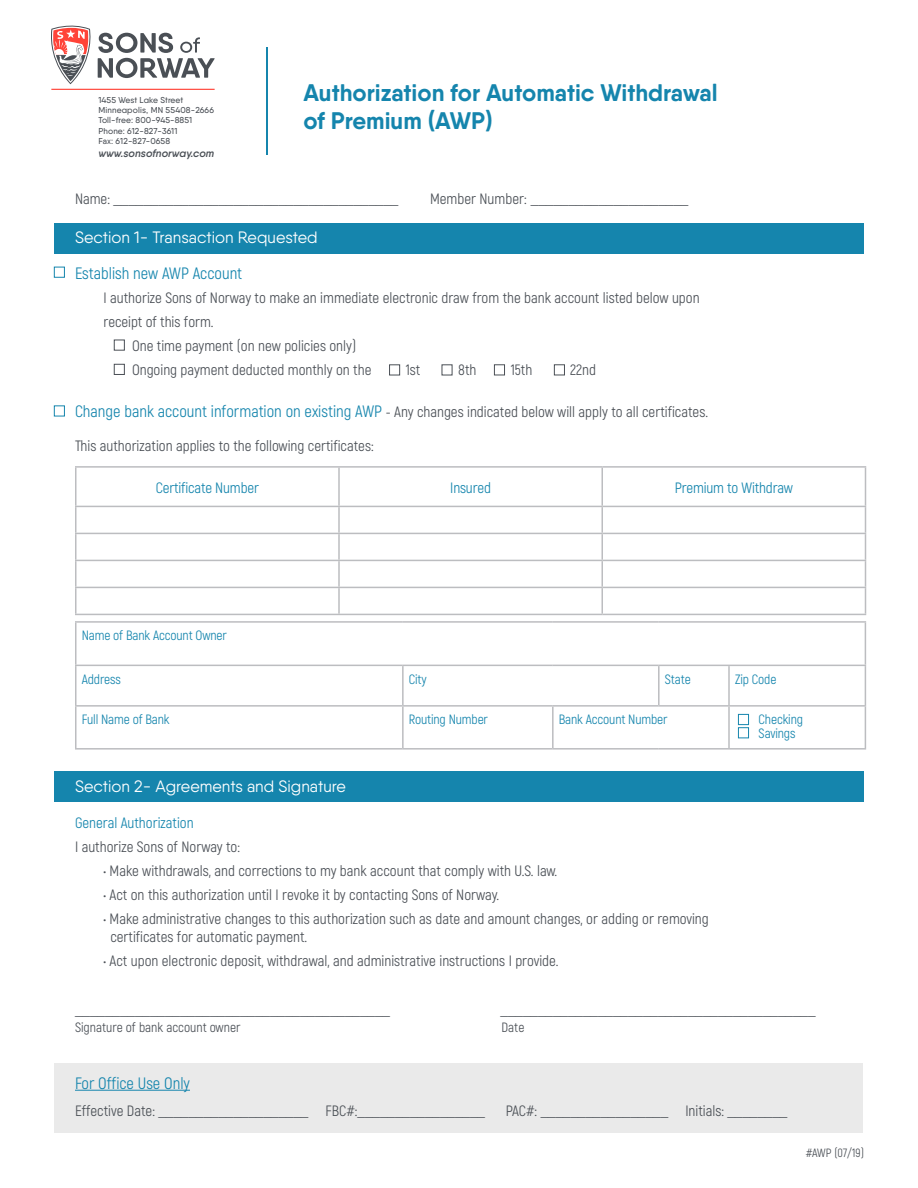
<style>
.page{position:relative;width:918px;height:1188px;background:#fff}
.page>*{position:absolute;margin:0;border:0;box-sizing:border-box;transform-origin:0 0}
.t1{font:700 24px "Qanelas Soft";color:#1585ad}
.t2{font:16.5px "Qanelas Soft";color:#fff}
.t3{font:16.5px "Akrobat";color:#1585ad}
.t4{font:15px/24px "Akrobat";color:#4a4f55}
.t5{font:15px "Bembo";color:#4a4f55}
.t6{font:15px "Akrobat";letter-spacing:-.01em;color:#1585ad}
.t7{font:13.5px "Akrobat";letter-spacing:-.01em;color:#1585ad}
.t8{font:13.5px "Akrobat";color:#4a4f55}
.t9{font:12px "Akrobat";color:#4a4f55}
.t10{font:italic 600 10.95px "Qanelas Soft";color:#4a4f55}
.t11{font:500 8.55px/10.4px "Qanelas Soft";letter-spacing:.01em;color:#4a4f55}
.s1{font-family:"Akrobat"}
.s2{font-size:16.5px;color:#1585ad}
</style>
<div class="page">
<div style="left:55px;top:1063px;width:808px;height:70px;background:#eaeaea"></div>
<div style="left:54px;top:771px;width:810px;height:31px;background:#1585ad"></div>
<div style="left:54px;top:223px;width:810px;height:31px;background:#1585ad"></div>
<hr style="left:51px;top:89px;width:164px;height:1px;background:#ff4338">
<svg style="left:51px;top:25px;width:164px;height:59px"></svg>
<hr style="left:75px;top:1090px;width:115px;height:1px;background:#1585ad">
<hr style="left:75px;top:466px;width:264px;height:2px;background:#bcbdc0">
<hr style="left:75px;top:468px;width:1px;height:38px;background:#bcbdc0">
<hr style="left:339px;top:466px;width:263px;height:2px;background:#bcbdc0">
<hr style="left:338px;top:468px;width:2px;height:38px;background:#bcbdc0">
<hr style="left:602px;top:466px;width:264px;height:2px;background:#bcbdc0">
<hr style="left:602px;top:468px;width:1px;height:38px;background:#bcbdc0">
<hr style="left:865px;top:468px;width:1px;height:38px;background:#bcbdc0">
<hr style="left:75px;top:506px;width:264px;height:1px;background:#bcbdc0">
<hr style="left:339px;top:506px;width:263px;height:1px;background:#bcbdc0">
<hr style="left:338px;top:507px;width:2px;height:26px;background:#bcbdc0">
<hr style="left:602px;top:506px;width:264px;height:1px;background:#bcbdc0">
<hr style="left:75px;top:533px;width:264px;height:1px;background:#bcbdc0">
<hr style="left:339px;top:533px;width:263px;height:1px;background:#bcbdc0">
<hr style="left:338px;top:534px;width:2px;height:26px;background:#bcbdc0">
<hr style="left:602px;top:533px;width:264px;height:1px;background:#bcbdc0">
<hr style="left:75px;top:560px;width:264px;height:1px;background:#bcbdc0">
<hr style="left:339px;top:560px;width:263px;height:1px;background:#bcbdc0">
<hr style="left:338px;top:561px;width:2px;height:26px;background:#bcbdc0">
<hr style="left:602px;top:560px;width:264px;height:1px;background:#bcbdc0">
<hr style="left:75px;top:587px;width:264px;height:1px;background:#bcbdc0">
<svg style="left:75px;top:507px;width:1px;height:107px"></svg>
<hr style="left:339px;top:587px;width:263px;height:1px;background:#bcbdc0">
<hr style="left:338px;top:588px;width:2px;height:26px;background:#bcbdc0">
<hr style="left:602px;top:587px;width:264px;height:1px;background:#bcbdc0">
<svg style="left:602px;top:507px;width:1px;height:107px"></svg>
<svg style="left:865px;top:507px;width:1px;height:107px"></svg>
<hr style="left:75px;top:614px;width:264px;height:1px;background:#bcbdc0">
<hr style="left:339px;top:614px;width:263px;height:1px;background:#bcbdc0">
<hr style="left:602px;top:614px;width:264px;height:1px;background:#bcbdc0">
<hr style="left:75px;top:621px;width:328px;height:2px;background:#bcbdc0">
<hr style="left:75px;top:623px;width:1px;height:42px;background:#bcbdc0">
<hr style="left:403px;top:621px;width:150px;height:2px;background:#bcbdc0">
<hr style="left:553px;top:621px;width:106px;height:2px;background:#bcbdc0">
<hr style="left:659px;top:621px;width:70px;height:2px;background:#bcbdc0">
<hr style="left:729px;top:621px;width:137px;height:2px;background:#bcbdc0">
<hr style="left:865px;top:623px;width:1px;height:42px;background:#bcbdc0">
<hr style="left:75px;top:665px;width:328px;height:1px;background:#bcbdc0">
<hr style="left:75px;top:666px;width:1px;height:39px;background:#bcbdc0">
<hr style="left:403px;top:665px;width:150px;height:1px;background:#bcbdc0">
<hr style="left:402px;top:666px;width:2px;height:39px;background:#bcbdc0">
<hr style="left:553px;top:665px;width:106px;height:1px;background:#bcbdc0">
<hr style="left:659px;top:665px;width:70px;height:1px;background:#bcbdc0">
<hr style="left:658px;top:666px;width:2px;height:39px;background:#bcbdc0">
<hr style="left:729px;top:665px;width:137px;height:1px;background:#bcbdc0">
<hr style="left:728px;top:666px;width:2px;height:39px;background:#bcbdc0">
<hr style="left:865px;top:666px;width:1px;height:39px;background:#bcbdc0">
<hr style="left:75px;top:705px;width:328px;height:2px;background:#bcbdc0">
<hr style="left:75px;top:707px;width:1px;height:41px;background:#bcbdc0">
<hr style="left:403px;top:705px;width:150px;height:2px;background:#bcbdc0">
<hr style="left:402px;top:707px;width:2px;height:41px;background:#bcbdc0">
<hr style="left:553px;top:705px;width:106px;height:2px;background:#bcbdc0">
<hr style="left:552px;top:707px;width:2px;height:41px;background:#bcbdc0">
<hr style="left:659px;top:705px;width:70px;height:2px;background:#bcbdc0">
<hr style="left:729px;top:705px;width:137px;height:2px;background:#bcbdc0">
<hr style="left:728px;top:707px;width:2px;height:41px;background:#bcbdc0">
<hr style="left:865px;top:707px;width:1px;height:41px;background:#bcbdc0">
<hr style="left:75px;top:748px;width:328px;height:2px;background:#bcbdc0">
<hr style="left:403px;top:748px;width:150px;height:2px;background:#bcbdc0">
<hr style="left:553px;top:748px;width:106px;height:2px;background:#bcbdc0">
<hr style="left:659px;top:748px;width:70px;height:2px;background:#bcbdc0">
<hr style="left:729px;top:748px;width:137px;height:2px;background:#bcbdc0">
<hr style="left:267px;top:47px;width:1px;height:108px;background:#1585ad">
<div style="left:738px;top:727px;width:11px;height:11px;border:1px solid #1585ad"></div>
<div style="left:738px;top:714px;width:11px;height:11px;border:1px solid #1585ad"></div>
<div style="left:54px;top:267px;width:11px;height:11px;border:1px solid #1585ad"></div>
<div style="left:114px;top:340px;width:11px;height:10px;border:1px solid #4a4f55"></div>
<div style="left:114px;top:364px;width:11px;height:11px;border:1px solid #4a4f55"></div>
<div style="left:54px;top:406px;width:11px;height:10px;border:1px solid #1585ad"></div>
<div style="left:389px;top:365px;width:11px;height:10px;border:1px solid #4a4f55"></div>
<div style="left:494px;top:364px;width:11px;height:11px;border:1px solid #4a4f55"></div>
<div style="left:554px;top:364px;width:11px;height:11px;border:1px solid #4a4f55"></div>
<p class="t11" style="left:98px;top:94px;width:117px">1455 West Lake Street<br>Minneapolis, MN 55408-2666<br>Toll-free: 800-945-8851<br>Phone: 612-827-3611<br>Fax: 612-827-0658</p>
<p class="t10" style="left:98px;top:146px;width:117px">www.sonsofnorway.com</p>
<p class="t1" style="left:303px;top:77px;width:416px">Authorization for Automatic Withdrawal</p>
<p class="t1" style="left:303px;top:106px;width:191px">of Premium (AWP)</p>
<p class="t5" style="left:75px;top:190px;width:325px"><span class="s1">Name:</span> ______________________________________</p>
<p class="t5" style="left:430px;top:190px;width:260px"><span class="s1">Member Number:</span> _____________________</p>
<p class="t2" style="left:75px;top:227px;width:244px">Section 1- Transaction Requested</p>
<p class="t3" style="left:75px;top:263px;width:169px">Establish new AWP Account</p>
<p class="t4" style="left:104px;top:285px;width:598px">I authorize Sons of Norway to make an immediate electronic draw from the bank account listed below upon receipt of this form.</p>
<p class="t4" style="left:132px;top:333px;width:226px">One time payment (on new policies only)</p>
<p class="t4" style="left:132px;top:357px;width:241px">Ongoing payment deducted monthly on the</p>
<p class="t4" style="left:406px;top:357px;width:16px">1st</p>
<p class="t4" style="left:458px;top:357px;width:20px">8th</p>
<p class="t4" style="left:511px;top:357px;width:23px">15th</p>
<p class="t4" style="left:570px;top:357px;width:27px">22nd</p>
<p class="t4" style="left:75px;top:399px;width:635px"><span class="s2">Change bank account information on existing AWP</span> - Any changes indicated below will apply to all certificates.</p>
<p class="t4" style="left:75px;top:434px;width:300px">This authorization applies to the following certificates:</p>
<p class="t6" style="left:156px;top:479px;width:105px">Certificate Number</p>
<p class="t6" style="left:450px;top:479px;width:42px">Insured</p>
<p class="t6" style="left:675px;top:479px;width:119px">Premium to Withdraw</p>
<p class="t7" style="left:82px;top:627px;width:147px">Name of Bank Account Owner</p>
<p class="t7" style="left:82px;top:671px;width:41px">Address</p>
<p class="t7" style="left:409px;top:671px;width:19px">City</p>
<p class="t7" style="left:665px;top:671px;width:28px">State</p>
<p class="t7" style="left:735px;top:671px;width:43px">Zip Code</p>
<p class="t7" style="left:82px;top:711px;width:89px">Full Name of Bank</p>
<p class="t7" style="left:409px;top:711px;width:81px">Routing Number</p>
<p class="t7" style="left:559px;top:711px;width:110px">Bank Account Number</p>
<p class="t7" style="left:759px;top:711px;width:46px">Checking</p>
<p class="t7" style="left:759px;top:725px;width:38px">Savings</p>
<p class="t2" style="left:75px;top:776px;width:273px">Section 2- Agreements and Signature</p>
<p class="t6" style="left:75px;top:813px;width:120px">General Authorization</p>
<p class="t4" style="left:75px;top:834px;width:167px">I authorize Sons of Norway to:</p>
<p class="t4" style="left:104px;top:858px;width:455px">• Make withdrawals, and corrections to my bank account that comply with U.S. law.</p>
<p class="t4" style="left:104px;top:882px;width:397px">• Act on this authorization until I revoke it by contacting Sons of Norway.</p>
<p class="t4" style="left:104px;top:906px;width:607px">• Make administrative changes to this authorization such as date and amount changes, or adding or removing</p>
<p class="t4" style="left:110px;top:924px;width:198px">certificates for automatic payment.</p>
<p class="t4" style="left:104px;top:948px;width:457px">• Act upon electronic deposit, withdrawal, and administrative instructions I provide.</p>
<p class="t5" style="left:75px;top:1002px;width:316px">__________________________________________</p>
<p class="t5" style="left:501px;top:1002px;width:316px">__________________________________________</p>
<p class="t8" style="left:75px;top:1019px;width:167px">Signature of bank account owner</p>
<p class="t8" style="left:502px;top:1019px;width:24px">Date</p>
<p class="t3" style="left:75px;top:1073px;width:116px">For Office Use Only</p>
<p class="t5" style="left:75px;top:1102px;width:412px"><span class="s1">Effective Date:</span> ____________________ <span class="s1">FBC#:</span>_________________</p>
<p class="t5" style="left:506px;top:1102px;width:283px"><span class="s1">PAC#:</span> _________________ <span class="s1">Initials:</span> ________</p>
<p class="t9" style="left:806px;top:1145px;width:60px">#AWP (07/19)</p>
</div>
